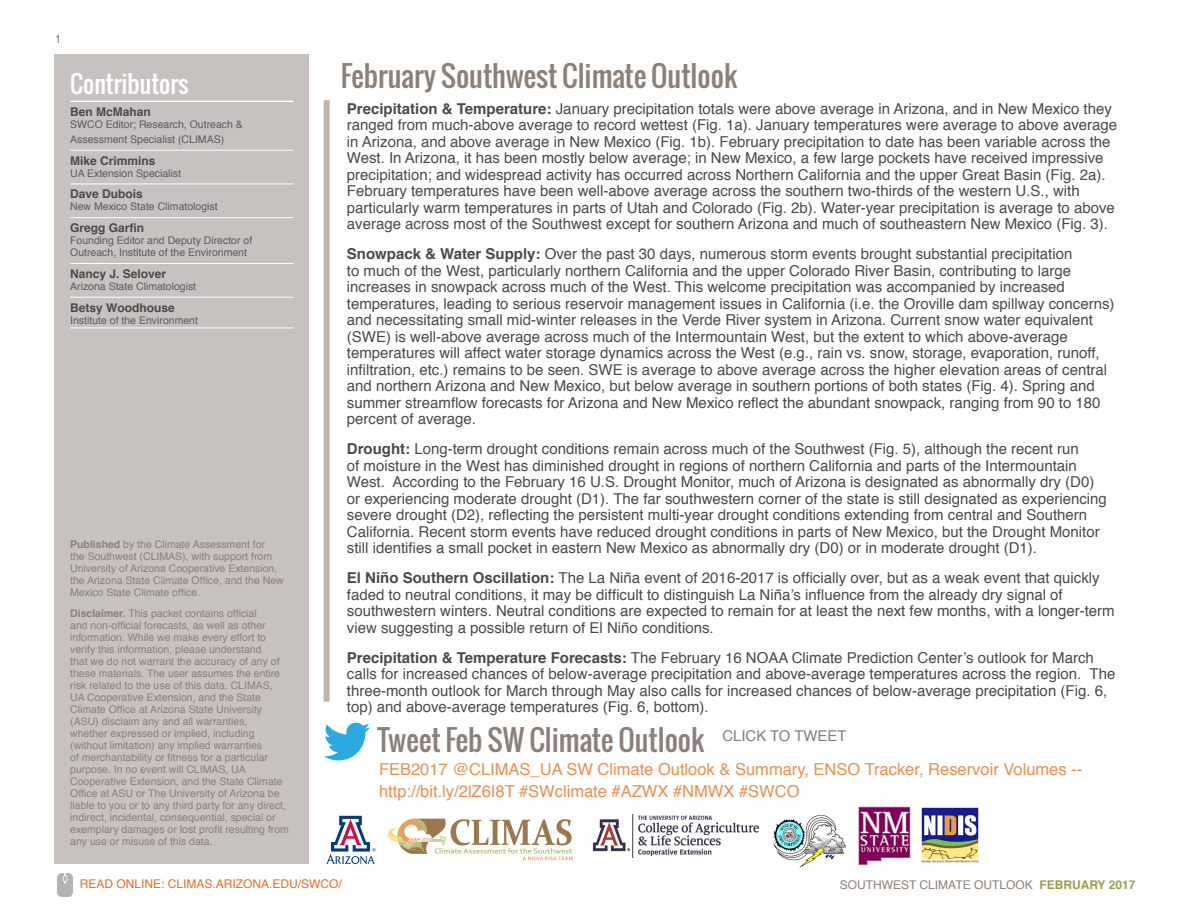
<style>
.page{position:relative;width:1188px;height:918px;background:#fff}
.page>*{position:absolute;margin:0;border:0;box-sizing:border-box;transform-origin:0 0}
.headline{font:28.5px "Oswald";color:#8c807a}
.headline_white___ru{font:24px "Oswald";color:#fff}
.body{font:16.5px/22.5px "Helvetica";color:#eb904f}
.body-2{font:15px/16.5px "Helvetica";color:#494a4a}
.TOC_-_staff_list{font:700 12px "Helvetica";color:#494a4a}
.Margin_text{font:12px "Helvetica";color:#8c807a}
.Margin_text-2{font:12px "Helvetica";color:#e4701e}
.disclaimer{font:10.5px/12px "Helvetica";color:#8c807a}
.TOC_-_staff_list-2{font:10.5px/15px "Helvetica";color:#5e5b5b}
.s1{font-weight:700}
.s2{font-weight:700;color:#93a445}
</style>
<div class="page">
<img style="left:57px;top:874px;width:16px;height:22px">
<div style="left:54px;top:54px;width:255px;height:810px;background:#c7c1c0"></div>
<img style="left:387px;top:818px;width:186px;height:43px">
<img style="left:858px;top:807px;width:53px;height:59px">
<img style="left:773px;top:814px;width:73px;height:54px">
<svg style="left:326px;top:815px;width:50px;height:49px"></svg>
<div style="left:324px;top:100px;width:6px;height:602px;background:#bfb5ac"></div>
<hr style="left:70px;top:101px;width:223px;height:1px;background:#fff">
<hr style="left:70px;top:150px;width:223px;height:1px;background:#fff">
<hr style="left:70px;top:184px;width:223px;height:1px;background:#fff">
<hr style="left:70px;top:217px;width:223px;height:1px;background:#fff">
<hr style="left:70px;top:263px;width:223px;height:1px;background:#fff">
<hr style="left:70px;top:297px;width:223px;height:1px;background:#fff">
<hr style="left:70px;top:328px;width:223px;height:1px;background:#fff">
<img style="left:592px;top:814px;width:168px;height:44px">
<svg style="left:324px;top:723px;width:46px;height:37px"></svg>
<img style="left:921px;top:807px;width:58px;height:56px">
<p class="Margin_text" style="left:55px;top:30px;width:8px">1</p>
<p class="headline_white___ru" style="left:70px;top:66px;width:120px">Contributors</p>
<p class="TOC_-_staff_list" style="left:70px;top:102px;width:82px">Ben McMahan</p>
<p class="TOC_-_staff_list-2" style="left:70px;top:117px;width:174px">SWCO Editor; Research, Outreach &amp;<br>Assessment Specialist (CLIMAS)</p>
<p class="TOC_-_staff_list" style="left:70px;top:151px;width:87px">Mike Crimmins</p>
<p class="TOC_-_staff_list-2" style="left:70px;top:166px;width:112px">UA Extension Specialist</p>
<p class="TOC_-_staff_list" style="left:70px;top:184px;width:74px">Dave Dubois</p>
<p class="TOC_-_staff_list-2" style="left:70px;top:199px;width:149px">New Mexico State Climatologist</p>
<p class="TOC_-_staff_list" style="left:70px;top:218px;width:76px">Gregg Garfin</p>
<p class="TOC_-_staff_list-2" style="left:70px;top:235px;width:184px;line-height:12px">Founding Editor and Deputy Director of<br>Outreach, Institute of the Environment</p>
<p class="TOC_-_staff_list" style="left:70px;top:264px;width:98px">Nancy J. Selover</p>
<p class="TOC_-_staff_list-2" style="left:70px;top:279px;width:128px">Arizona State Climatologist</p>
<p class="TOC_-_staff_list" style="left:70px;top:298px;width:106px">Betsy Woodhouse</p>
<p class="TOC_-_staff_list-2" style="left:70px;top:313px;width:129px">Institute of the Environment</p>
<p class="disclaimer" style="left:70px;top:538px;width:215px"><span class="s1">Published</span> by the Climate Assessment for<br>the Southwest (CLIMAS), with support from University of Arizona Cooperative Extension, the Arizona State Climate Office, and the New Mexico State Climate office.</p>
<p class="disclaimer" style="left:70px;top:607px;width:220px"><span class="s1">Disclaimer.</span> This packet contains official<br>and non-official forecasts, as well as other information. While we make every effort to verify this information, please understand<br>that we do not warrant the accuracy of any of these materials. The user assumes the entire risk related to the use of this data. CLIMAS, UA Cooperative Extension, and the State Climate Office at Arizona State University (ASU) disclaim any and all warranties,<br>whether expressed or implied, including (without limitation) any implied warranties<br>of merchantability or fitness for a particular purpose. In no event will CLIMAS, UA Cooperative Extension, and the State Climate Office at ASU or The University of Arizona be liable to you or to any third party for any direct, indirect, incidental, consequential, special or exemplary damages or lost profit resulting from any use or misuse of this data.</p>
<p class="headline" style="left:341px;top:54px;width:398px">February Southwest Climate Outlook</p>
<p class="body-2" style="left:347px;top:101px;width:772px"><span class="s1">Precipitation &amp; Temperature:</span> January precipitation totals were above average in Arizona, and in New Mexico they ranged from much-above average to record wettest (Fig. 1a). January temperatures were average to above average in Arizona, and above average in New Mexico (Fig. 1b). February precipitation to date has been variable across the West. In Arizona, it has been mostly below average; in New Mexico, a few large pockets have received impressive precipitation; and widespread activity has occurred across Northern California and the upper Great Basin (Fig. 2a).<br>February temperatures have been well-above average across the southern two-thirds of the western U.S., with particularly warm temperatures in parts of Utah and Colorado (Fig. 2b). Water-year precipitation is average to above average across most of the Southwest except for southern Arizona and much of southeastern New Mexico (Fig. 3).</p>
<p class="body-2" style="left:347px;top:246px;width:769px"><span class="s1">Snowpack &amp; Water Supply:</span> Over the past 30 days, numerous storm events brought substantial precipitation<br>to much of the West, particularly northern California and the upper Colorado River Basin, contributing to large increases in snowpack across much of the West. This welcome precipitation was accompanied by increased temperatures, leading to serious reservoir management issues in California (i.e. the Oroville dam spillway concerns) and necessitating small mid-winter releases in the Verde River system in Arizona. Current snow water equivalent (SWE) is well-above average across much of the Intermountain West, but the extent to which above-average temperatures will affect water storage dynamics across the West (e.g., rain vs. snow, storage, evaporation, runoff, infiltration, etc.) remains to be seen. SWE is average to above average across the higher elevation areas of central and northern Arizona and New Mexico, but below average in southern portions of both states (Fig. 4). Spring and summer streamflow forecasts for Arizona and New Mexico reflect the abundant snowpack, ranging from 90 to 180 percent of average.</p>
<p class="body-2" style="left:347px;top:441px;width:762px"><span class="s1">Drought:</span> Long-term drought conditions remain across much of the Southwest (Fig. 5), although the recent run<br>of moisture in the West has diminished drought in regions of northern California and parts of the Intermountain West. According to the February 16 U.S. Drought Monitor, much of Arizona is designated as abnormally dry (D0) or experiencing moderate drought (D1). The far southwestern corner of the state is still designated as experiencing severe drought (D2), reflecting the persistent multi-year drought conditions extending from central and Southern California. Recent storm events have reduced drought conditions in parts of New Mexico, but the Drought Monitor still identifies a small pocket in eastern New Mexico as abnormally dry (D0) or in moderate drought (D1).</p>
<p class="body-2" style="left:347px;top:570px;width:769px"><span class="s1">El Niño Southern Oscillation:</span> The La Niña event of 2016-2017 is officially over, but as a weak event that quickly faded to neutral conditions, it may be difficult to distinguish La Niña’s influence from the already dry signal of southwestern winters. Neutral conditions are expected to remain for at least the next few months, with a longer-term view suggesting a possible return of El Niño conditions.</p>
<p class="body-2" style="left:347px;top:650px;width:770px"><span class="s1">Precipitation &amp; Temperature Forecasts:</span> The February 16 NOAA Climate Prediction Center’s outlook for March calls for increased chances of below-average precipitation and above-average temperatures across the region. The three-month outlook for March through May also calls for increased chances of below-average precipitation (Fig. 6, top) and above-average temperatures (Fig. 6, bottom).</p>
<p class="headline" style="left:378px;top:718px;width:470px">Tweet Feb SW Climate Outlook <sup>CLICK</sup> <sup>TO</sup> <sup>TWEET</sup></p>
<p class="body" style="left:379px;top:758px;width:705px">FEB2017 @CLIMAS_UA SW Climate Outlook &amp; Summary, ENSO Tracker, Reservoir Volumes -- http://bit.ly/2lZ6I8T #SWclimate #AZWX #NMWX #SWCO</p>
<p class="Margin_text-2" style="left:80px;top:875px;width:264px">READ ONLINE: CLIMAS.ARIZONA.EDU/SWCO/</p>
<p class="Margin_text" style="left:840px;top:875px;width:297px">SOUTHWEST CLIMATE OUTLOOK <span class="s2">FEBRUARY 2017</span></p>
</div>
